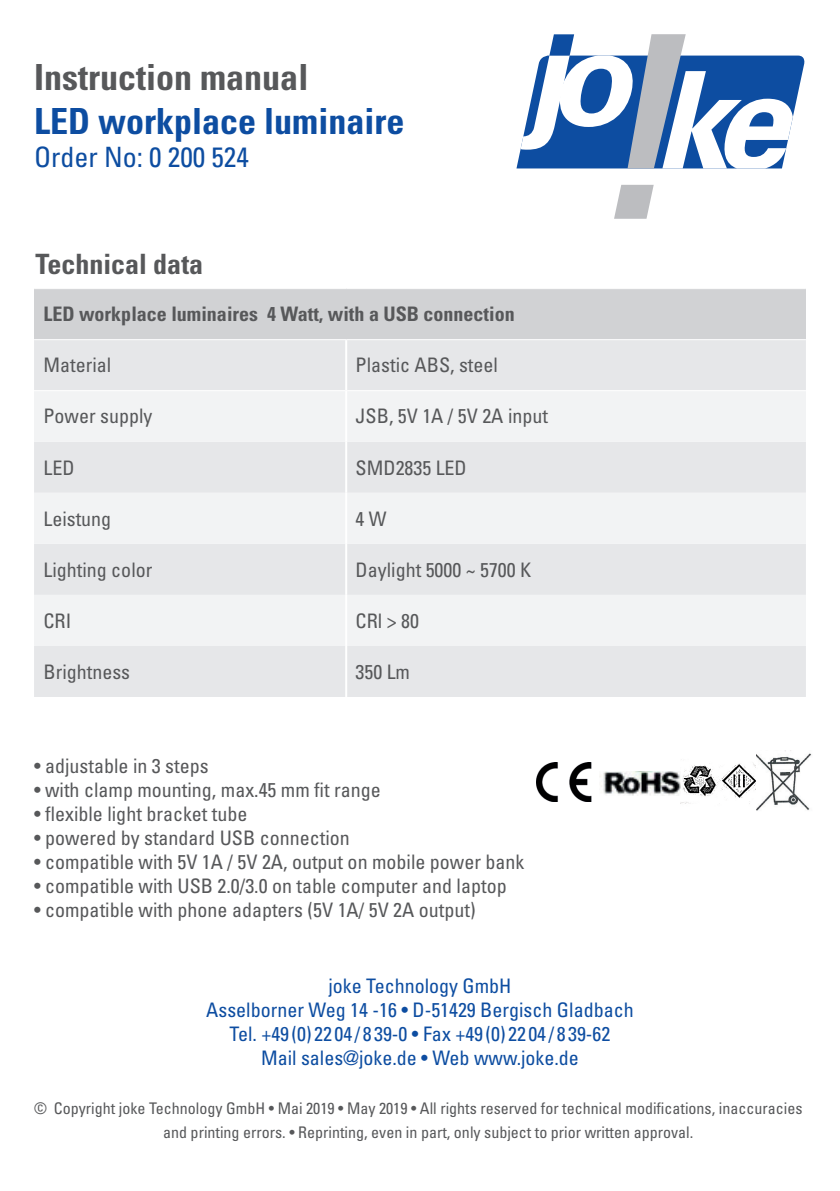
<style>
.page{position:relative;width:840px;height:1191px;background:#fff}
.page>*{position:absolute;margin:0;border:0;box-sizing:border-box;transform-origin:0 0}
.t1{font:700 condensed 36px "Univers LT Pro";color:#0d4da1}
.t2{font:700 condensed 36px "Univers LT Pro";color:#57585a}
.t3{font:condensed 28px "Univers LT Pro";color:#0d4da1}
.t4{font:700 condensed 28px "Univers LT Pro";color:#57585a}
.t5{font:condensed 20px "Univers LT Pro";color:#57585a}
.t6{font:condensed 20px/24px "Univers LT Pro";color:#0d4da1;text-align:center}
.t7{font:700 condensed 20px "Univers LT Pro";color:#57585a}
.t8{font:condensed 16px/24px "Univers LT Pro";color:#57585a}
</style>
<div class="page">
<svg style="left:516px;top:34px;width:289px;height:185px"></svg>
<div style="left:34px;top:289px;width:771px;height:51px;background:#d1d2d4"></div>
<div style="left:34px;top:340px;width:771px;height:357px;background:#e6e7e9"></div>
<svg style="left:34px;top:391px;width:771px;height:255px;fill:#f2f3f4"></svg>
<hr style="left:34px;top:339px;width:312px;height:1px;background:#fff">
<hr style="left:346px;top:339px;width:459px;height:1px;background:#fff">
<hr style="left:34px;top:390px;width:311px;height:1px;background:#fff">
<hr style="left:347px;top:390px;width:458px;height:1px;background:#fff">
<hr style="left:345px;top:340px;width:2px;height:51px;background:#fff">
<hr style="left:345px;top:391px;width:2px;height:51px;background:#fff">
<hr style="left:345px;top:442px;width:2px;height:51px;background:#fff">
<hr style="left:345px;top:493px;width:2px;height:51px;background:#fff">
<hr style="left:345px;top:544px;width:2px;height:51px;background:#fff">
<hr style="left:345px;top:595px;width:2px;height:51px;background:#fff">
<hr style="left:345px;top:646px;width:2px;height:51px;background:#fff">
<img style="left:680px;top:763px;width:75px;height:41px">
<img style="left:536px;top:762px;width:56px;height:39px">
<img style="left:599px;top:771px;width:81px;height:24px">
<img style="left:755px;top:750px;width:57px;height:61px">
<h1 class="t2" style="left:34px;top:55px;width:275px">Instruction manual</h1>
<h1 class="t1" style="left:34px;top:99px;width:371px">LED workplace luminaire</h1>
<h2 class="t3" style="left:34px;top:139px;width:216px">Order No: 0 200 524</h2>
<h2 class="t4" style="left:35px;top:247px;width:169px">Technical data</h2>
<p class="t7" style="left:43px;top:302px;width:472px">LED workplace luminaires 4 Watt, with a USB connection</p>
<p class="t5" style="left:43px;top:353px;width:69px">Material</p>
<p class="t5" style="left:355px;top:353px;width:144px">Plastic ABS, steel</p>
<p class="t5" style="left:43px;top:404px;width:110px">Power supply</p>
<p class="t5" style="left:355px;top:404px;width:194px">JSB, 5V 1A / 5V 2A input</p>
<p class="t5" style="left:43px;top:455px;width:33px">LED</p>
<p class="t5" style="left:355px;top:455px;width:113px">SMD2835 LED</p>
<p class="t5" style="left:43px;top:506px;width:69px">Leistung</p>
<p class="t5" style="left:355px;top:506px;width:33px">4 W</p>
<p class="t5" style="left:43px;top:557px;width:110px">Lighting color</p>
<p class="t5" style="left:355px;top:557px;width:177px">Daylight 5000 ~ 5700 K</p>
<p class="t5" style="left:43px;top:608px;width:29px">CRI</p>
<p class="t5" style="left:355px;top:608px;width:65px">CRl &gt; 80</p>
<p class="t5" style="left:43px;top:659px;width:88px">Brightness</p>
<p class="t5" style="left:355px;top:659px;width:56px">350 Lm</p>
<p class="t5" style="left:34px;top:753px;width:176px">• adjustable in 3 steps</p>
<p class="t5" style="left:34px;top:777px;width:348px">• with clamp mounting, max.45 mm fit range</p>
<p class="t5" style="left:34px;top:801px;width:215px">• flexible light bracket tube</p>
<p class="t5" style="left:34px;top:825px;width:317px">• powered by standard USB connection</p>
<p class="t5" style="left:34px;top:849px;width:491px">• compatible with 5V 1A / 5V 2A, output on mobile power bank</p>
<p class="t5" style="left:34px;top:873px;width:474px">• compatible with USB 2.0/3.0 on table computer and laptop</p>
<p class="t5" style="left:34px;top:897px;width:443px">• compatible with phone adapters (5V 1A/ 5V 2A output)</p>
<p class="t6" style="left:206px;top:974px;width:428px">joke Technology GmbH<br>Asselborner Weg 14 -16 • D-51429 Bergisch Gladbach Tel. +49 (0) 22 04 / 8 39-0 • Fax +49 (0) 22 04 / 8 39-62<br>Mail sales@joke.de • Web www.joke.de</p>
<p class="t8" style="left:163px;top:1096px;width:640px;text-indent:-129px">© Copyright joke Technology GmbH • Mai 2019 • May 2019 • All rights reserved for technical modifications, inaccuracies and printing errors. • Reprinting, even in part, only subject to prior written approval.</p>
</div>
